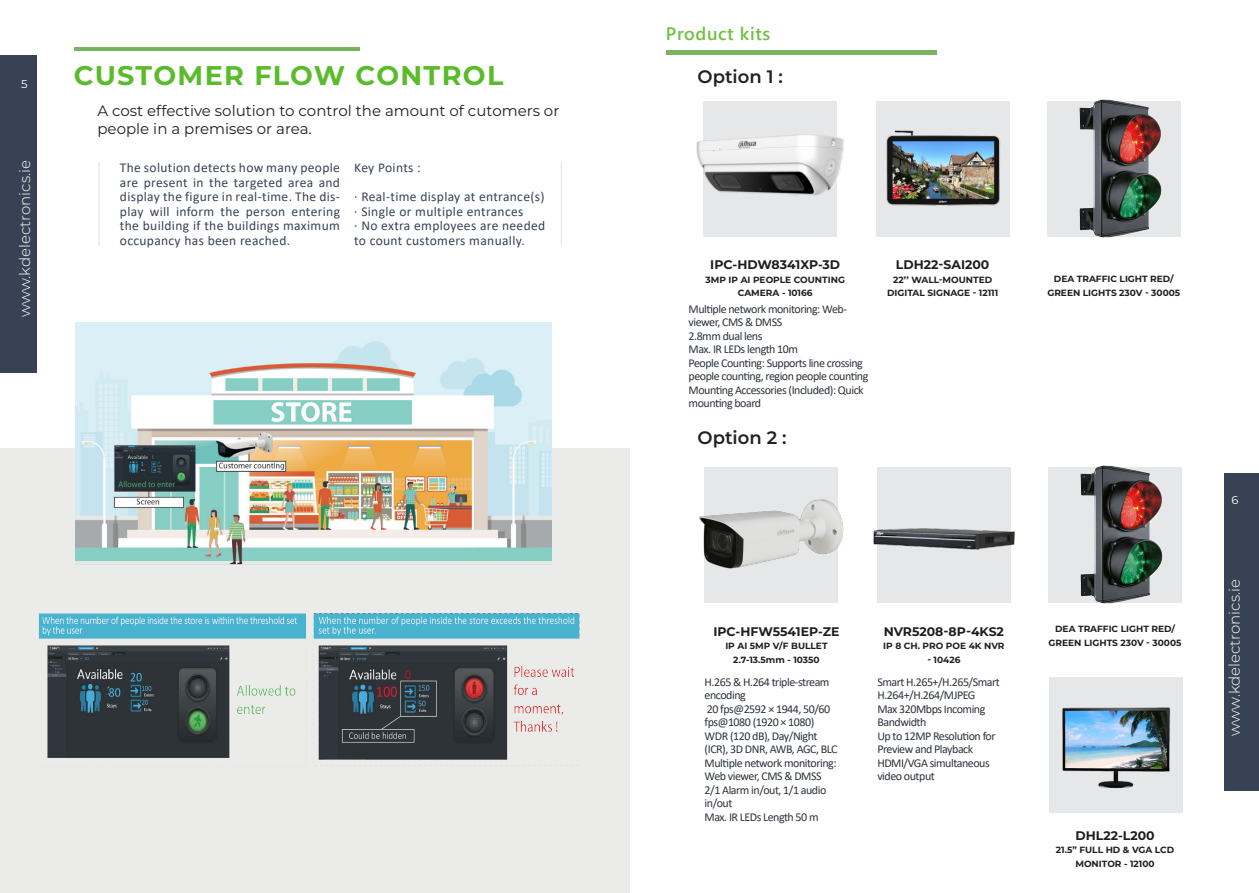
<style>
.page{position:relative;width:1259px;height:893px;background:#fff}
.page>*{position:absolute;margin:0;border:0;box-sizing:border-box;transform-origin:0 0}
.t1{font:700 27px "Montserrat";letter-spacing:.05em;color:#59bc2a}
.t2{font:600 18px "Montserrat";color:#231f20}
.t3{font:600 18px "Segoe UI";letter-spacing:.035em;color:#71bf44}
.t4{font:15px/18px "Montserrat";color:#231f20}
.t5{font:300 15px "Montserrat";color:#fff}
.t6{font:13.5px/14.5px "Calibri";letter-spacing:.025em;color:#374354;text-align:justify}
.t7{font:700 12.45px "Montserrat";color:#201d1e}
.t8{font:12px/13.5px "Calibri";letter-spacing:-.04em;color:#2d343d}
.t9{font:11.4px "Montserrat";color:#fff}
.t10{font:700 9px/13.5px "Montserrat";color:#201d1e;text-align:center}
</style>
<div class="page">
<img style="left:696px;top:101px;width:148px;height:136px">
<div style="left:666px;top:50px;width:271px;height:5px;background:#78b361"></div>
<img style="left:876px;top:101px;width:134px;height:136px">
<img style="left:1047px;top:99px;width:134px;height:139px">
<div style="left:0;top:448px;width:629px;height:445px;background:#ebebea"></div>
<img style="left:76px;top:323px;width:475px;height:241px">
<hr style="left:74px;top:47px;width:286px;height:4px;background:#78b361">
<hr style="left:98px;top:162px;width:2px;height:83px;background:#ebebea">
<hr style="left:560px;top:162px;width:2px;height:83px;background:#ebebea">
<img style="left:38px;top:613px;width:542px;height:147px">
<img style="left:699px;top:467px;width:145px;height:136px">
<img style="left:873px;top:467px;width:141px;height:136px">
<img style="left:1014px;top:465px;width:168px;height:139px">
<img style="left:1049px;top:677px;width:134px;height:136px">
<div style="left:1224px;top:473px;width:35px;height:318px;background:#374354"></div>
<div style="left:0;top:55px;width:36px;height:318px;background:#374354"></div>
<p class="t9" style="left:21px;top:76px;width:8px">5</p>
<p class="t5" style="left:15px;top:317px;width:158px;rotate:-90deg">www.kdelectronics.ie</p>
<p class="t3" style="left:666px;top:17px;width:106px">Product kits</p>
<p class="t1" style="left:74px;top:56px;width:431px">CUSTOMER FLOW CONTROL</p>
<p class="t2" style="left:697px;top:64px;width:87px">Option 1 :</p>
<p class="t4" style="left:97px;top:101px;width:463px">A cost effective solution to control the amount of cutomers or people in a premises or area.</p>
<p class="t6" style="left:120px;top:160px;width:222px">The solution detects how many people are present in the targeted area and display the figure in real-time. The dis&shy;play will inform the person entering the building if the buildings maximum occupancy has been reached.</p>
<p class="t6" style="left:354px;top:160px;width:68px">Key Points :</p>
<p class="t6" style="left:354px;top:189px;width:192px">∙ Real-time display at entrance(s)</p>
<p class="t6" style="left:354px;top:203px;width:171px">∙ Single or multiple entrances</p>
<p class="t6" style="left:354px;top:218px;width:192px">∙ No extra employees are needed to count customers manually.</p>
<p class="t7" style="left:710px;top:256px;width:131px">IPC-HDW8341XP-3D</p>
<p class="t10" style="left:705px;top:272px;width:141px">3MP IP AI PEOPLE COUNTING<br>CAMERA - 10166</p>
<p class="t8" style="left:688px;top:302px;width:160px">Multiple network monitoring: Web&shy;viewer, CMS &amp; DMSS</p>
<p class="t8" style="left:688px;top:329px;width:75px">2.8mm dual lens</p>
<p class="t8" style="left:688px;top:342px;width:111px">Max. IR LEDs length 10m</p>
<p class="t8" style="left:688px;top:356px;width:181px">People Counting: Supports line crossing people counting, region people counting</p>
<p class="t8" style="left:688px;top:383px;width:177px">Mounting Accessories (Included): Quick mounting board</p>
<p class="t2" style="left:697px;top:425px;width:91px">Option 2 :</p>
<p class="t7" style="left:896px;top:256px;width:95px">LDH22-SAI200</p>
<p class="t10" style="left:893px;top:272px;width:101px">22’’ WALL-MOUNTED</p>
<p class="t10" style="left:887px;top:286px;width:113px">DIGITAL SIGNAGE - 12111</p>
<p class="t10" style="left:1047px;top:272px;width:134px">DEA TRAFFIC LIGHT RED/<br>GREEN LIGHTS 230V - 30005</p>
<p class="t7" style="left:713px;top:622px;width:128px">IPC-HFW5541EP-ZE</p>
<p class="t10" style="left:725px;top:639px;width:104px">IP AI 5MP V/F BULLET</p>
<p class="t10" style="left:733px;top:652px;width:88px">2.7-13.5mm - 10350</p>
<p class="t8" style="left:704px;top:675px;width:126px">H.265 &amp; H.264 triple-stream encoding</p>
<p class="t8" style="left:704px;top:702px;width:127px">20 fps@2592 × 1944, 50/60 fps@1080 (1920 × 1080)</p>
<p class="t8" style="left:704px;top:729px;width:135px">WDR (120 dB), Day/Night (ICR), 3D DNR, AWB, AGC, BLC</p>
<p class="t8" style="left:704px;top:756px;width:133px">Multiple network monitoring:<br>Web viewer, CMS &amp; DMSS</p>
<p class="t8" style="left:704px;top:783px;width:123px">2/1 Alarm in/out, 1/1 audio in/out</p>
<p class="t8" style="left:704px;top:810px;width:115px">Max. IR LEDs Length 50 m</p>
<p class="t7" style="left:884px;top:622px;width:122px">NVR5208-8P-4KS2</p>
<p class="t10" style="left:883px;top:639px;width:123px">IP 8 CH. PRO POE 4K NVR</p>
<p class="t10" style="left:927px;top:652px;width:35px">- 10426</p>
<p class="t8" style="left:877px;top:675px;width:124px">Smart H.265+/H.265/Smart<br>H.264+/H.264/MJPEG</p>
<p class="t8" style="left:877px;top:702px;width:110px">Max 320Mbps Incoming<br>Bandwidth</p>
<p class="t8" style="left:877px;top:729px;width:120px">Up to 12MP Resolution for<br>Preview and Playback</p>
<p class="t8" style="left:877px;top:756px;width:114px">HDMI/VGA simultaneous video output</p>
<p class="t10" style="left:1048px;top:622px;width:134px">DEA TRAFFIC LIGHT RED/<br>GREEN LIGHTS 230V - 30005</p>
<p class="t7" style="left:1075px;top:826px;width:81px">DHL22-L200</p>
<p class="t10" style="left:1055px;top:843px;width:120px">21.5” FULL HD &amp; VGA LCD<br>MONITOR - 12100</p>
<p class="t9" style="left:1231px;top:492px;width:8px">6</p>
<p class="t5" style="left:1224px;top:736px;width:158px;rotate:-90deg">www.kdelectronics.ie</p>
</div>
